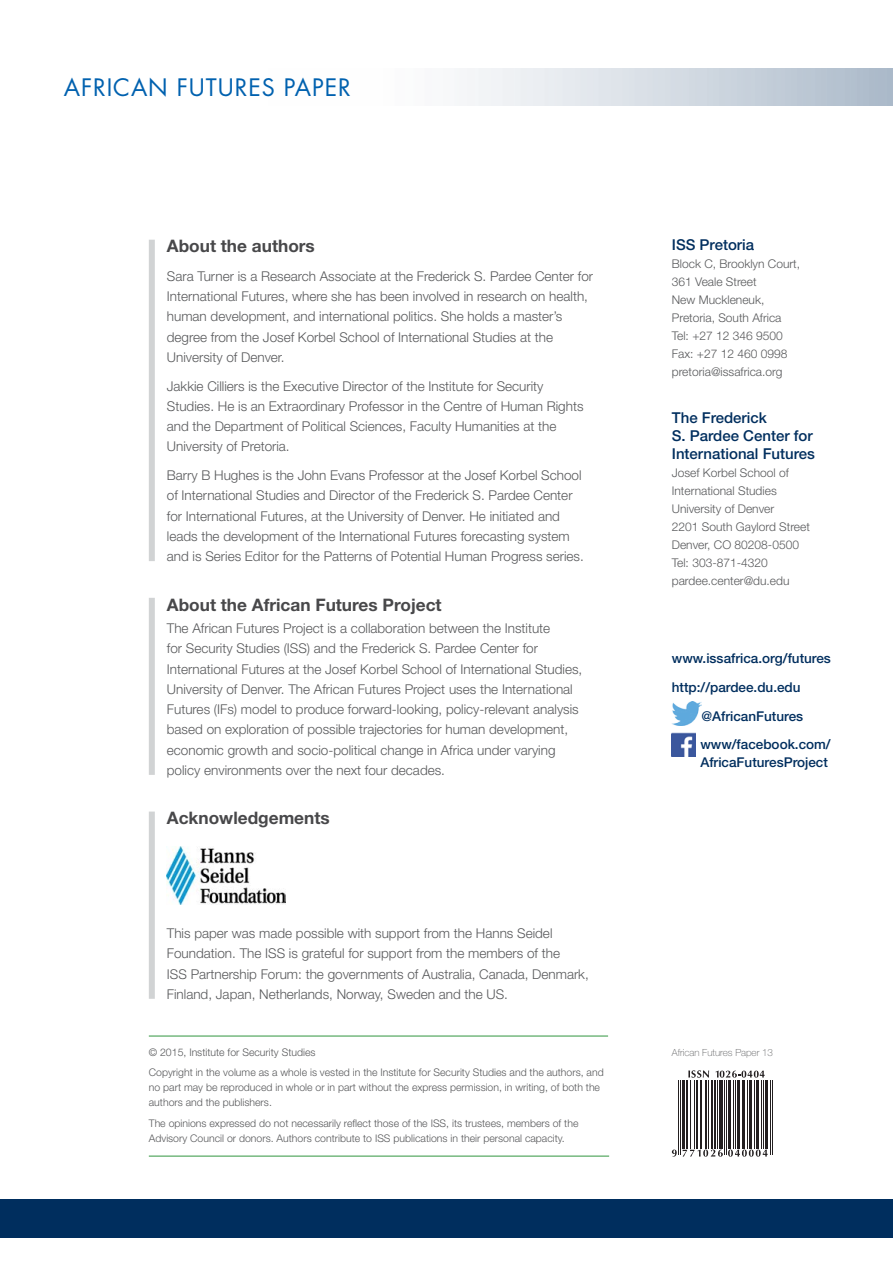
<style>
.page{position:relative;width:893px;height:1263px;background:#fff}
.page>*{position:absolute;margin:0;border:0;box-sizing:border-box;transform-origin:0 0}
.t1{font:23.4px "Futura Std";letter-spacing:.04em;color:#0061af}
.t2{font:700 17.25px "Helvetica Neue LT Std";color:#48484a}
.t3{font:500 15px/18px "Helvetica Neue LT Std";color:#002e5e}
.t4{font:300 13.5px/20.2px "Helvetica Neue LT Std";color:#58595b}
.t5{font:500 13.5px "Helvetica Neue LT Std";color:#002e5e}
.t6{font:300 12px/18px "Helvetica Neue LT Std";color:#58595b}
.t7{font:300 10.5px/15px "Helvetica Neue LT Std";color:#58595b}
.t8{font:100 9.9px "Helvetica Neue LT Std";color:#58595b}
</style>
<div class="page">
<div style="left:0;top:1199px;width:893px;height:38px;background:#002e5e"></div>
<hr style="left:149px;top:1035px;width:459px;height:1px;background:#48a154">
<hr style="left:149px;top:1155px;width:460px;height:2px;background:#48a154">
<img style="left:672px;top:701px;width:29px;height:24px">
<img style="left:672px;top:733px;width:24px;height:24px">
<div style="left:149px;top:240px;width:6px;height:321px;background:#d1d3d4"></div>
<div style="left:149px;top:811px;width:6px;height:188px;background:#d1d3d4"></div>
<img style="left:167px;top:846px;width:119px;height:58px">
<div style="left:149px;top:598px;width:6px;height:177px;background:#d1d3d4"></div>
<hr style="left:678px;top:1080px;width:1px;height:74px;background:#231f20">
<hr style="left:680px;top:1080px;width:1px;height:74px;background:#231f20">
<hr style="left:682px;top:1080px;width:3px;height:68px;background:#231f20">
<hr style="left:686px;top:1080px;width:2px;height:68px;background:#231f20">
<hr style="left:690px;top:1080px;width:1px;height:68px;background:#231f20">
<hr style="left:694px;top:1080px;width:1px;height:68px;background:#231f20">
<hr style="left:696px;top:1080px;width:2px;height:68px;background:#231f20">
<hr style="left:700px;top:1080px;width:2px;height:68px;background:#231f20">
<hr style="left:705px;top:1080px;width:2px;height:68px;background:#231f20">
<hr style="left:708px;top:1080px;width:1px;height:68px;background:#231f20">
<hr style="left:711px;top:1080px;width:2px;height:68px;background:#231f20">
<hr style="left:714px;top:1080px;width:2px;height:68px;background:#231f20">
<hr style="left:717px;top:1080px;width:1px;height:68px;background:#231f20">
<hr style="left:719px;top:1080px;width:4px;height:68px;background:#231f20">
<hr style="left:724px;top:1080px;width:1px;height:74px;background:#231f20">
<hr style="left:726px;top:1080px;width:1px;height:74px;background:#231f20">
<hr style="left:728px;top:1080px;width:3px;height:68px;background:#231f20">
<hr style="left:733px;top:1080px;width:1px;height:68px;background:#231f20">
<hr style="left:735px;top:1080px;width:1px;height:68px;background:#231f20">
<hr style="left:737px;top:1080px;width:3px;height:68px;background:#231f20">
<hr style="left:742px;top:1080px;width:3px;height:68px;background:#231f20">
<hr style="left:747px;top:1080px;width:1px;height:68px;background:#231f20">
<hr style="left:749px;top:1080px;width:3px;height:68px;background:#231f20">
<hr style="left:754px;top:1080px;width:1px;height:68px;background:#231f20">
<hr style="left:756px;top:1080px;width:3px;height:68px;background:#231f20">
<hr style="left:761px;top:1080px;width:1px;height:68px;background:#231f20">
<hr style="left:763px;top:1080px;width:1px;height:68px;background:#231f20">
<hr style="left:765px;top:1080px;width:3px;height:68px;background:#231f20">
<hr style="left:770px;top:1080px;width:1px;height:74px;background:#231f20">
<hr style="left:772px;top:1080px;width:1px;height:74px;background:#231f20">
<svg style="left:672px;top:1149px;width:5px;height:8px"></svg>
<svg style="left:683px;top:1149px;width:85px;height:8px"></svg>
<svg style="left:688px;top:1070px;width:21px;height:8px"></svg>
<svg style="left:715px;top:1070px;width:50px;height:8px"></svg>
<h1 class="t1" style="left:64px;top:72px;width:289px">AFRICAN FUTURES PAPER</h1>
<p class="t2" style="left:167px;top:235px;width:149px">About the authors</p>
<p class="t4" style="left:167px;top:266px;width:428px">Sara Turner is a Research Associate at the Frederick S. Pardee Center for International Futures, where she has been involved in research on health, human development, and international politics. She holds a master’s degree from the Josef Korbel School of International Studies at the University of Denver.</p>
<p class="t4" style="left:167px;top:375px;width:418px">Jakkie Cilliers is the Executive Director of the Institute for Security Studies. He is an Extraordinary Professor in the Centre of Human Rights and the Department of Political Sciences, Faculty Humanities at the University of Pretoria.</p>
<p class="t4" style="left:167px;top:465px;width:418px">Barry B Hughes is the John Evans Professor at the Josef Korbel School of International Studies and Director of the Frederick S. Pardee Center for International Futures, at the University of Denver. He initiated and leads the development of the International Futures forecasting system and is Series Editor for the Patterns of Potential Human Progress series.</p>
<p class="t2" style="left:167px;top:594px;width:276px">About the African Futures Project</p>
<p class="t4" style="left:167px;top:618px;width:417px">The African Futures Project is a collaboration between the Institute<br>for Security Studies (ISS) and the Frederick S. Pardee Center for International Futures at the Josef Korbel School of International Studies, University of Denver. The African Futures Project uses the International Futures (IFs) model to produce forward-looking, policy-relevant analysis based on exploration of possible trajectories for human development, economic growth and socio-political change in Africa under varying policy environments over the next four decades.</p>
<p class="t2" style="left:167px;top:807px;width:164px">Acknowledgements</p>
<p class="t4" style="left:167px;top:923px;width:423px">This paper was made possible with support from the Hanns Seidel Foundation. The ISS is grateful for support from the members of the<br>ISS Partnership Forum: the governments of Australia, Canada, Denmark, Finland, Japan, Netherlands, Norway, Sweden and the US.</p>
<p class="t7" style="left:149px;top:1041px;width:456px;line-height:20.5px">© 2015, Institute for Security Studies<br>Copyright in the volume as a whole is vested in the Institute for Security Studies and the authors, and</p>
<p class="t7" style="left:149px;top:1080px;width:453px">no part may be reproduced in whole or in part without the express permission, in writing, of both the authors and the publishers.</p>
<p class="t7" style="left:149px;top:1115px;width:431px">The opinions expressed do not necessarily reflect those of the ISS, its trustees, members of the<br>Advisory Council or donors. Authors contribute to ISS publications in their personal capacity.</p>
<p class="t3" style="left:672px;top:236px;width:84px">ISS Pretoria</p>
<p class="t6" style="left:672px;top:255px;width:130px">Block C, Brooklyn Court,<br>361 Veale Street<br>New Muckleneuk,<br>Pretoria, South Africa<br>Tel: +27 12 346 9500<br>Fax: +27 12 460 0998 pretoria@issafrica.org</p>
<p class="t3" style="left:672px;top:409px;width:145px">The Frederick<br>S. Pardee Center for<br>International Futures</p>
<p class="t6" style="left:672px;top:464px;width:140px">Josef Korbel School of<br>International Studies<br>University of Denver<br>2201 South Gaylord Street<br>Denver, CO 80208-0500<br>Tel: 303-871-4320 pardee.center@du.edu</p>
<p class="t5" style="left:672px;top:650px;width:161px">www.issafrica.org/futures</p>
<p class="t5" style="left:672px;top:679px;width:130px">http://pardee.du.edu</p>
<p class="t5" style="left:701px;top:708px;width:103px">@AfricanFutures</p>
<p class="t5" style="left:700px;top:736px;width:132px">www/facebook.com/</p>
<p class="t5" style="left:700px;top:754px;width:129px">AfricaFuturesProject</p>
<p class="t8" style="left:672px;top:1046px;width:103px">African Futures Paper 13</p>
</div>
